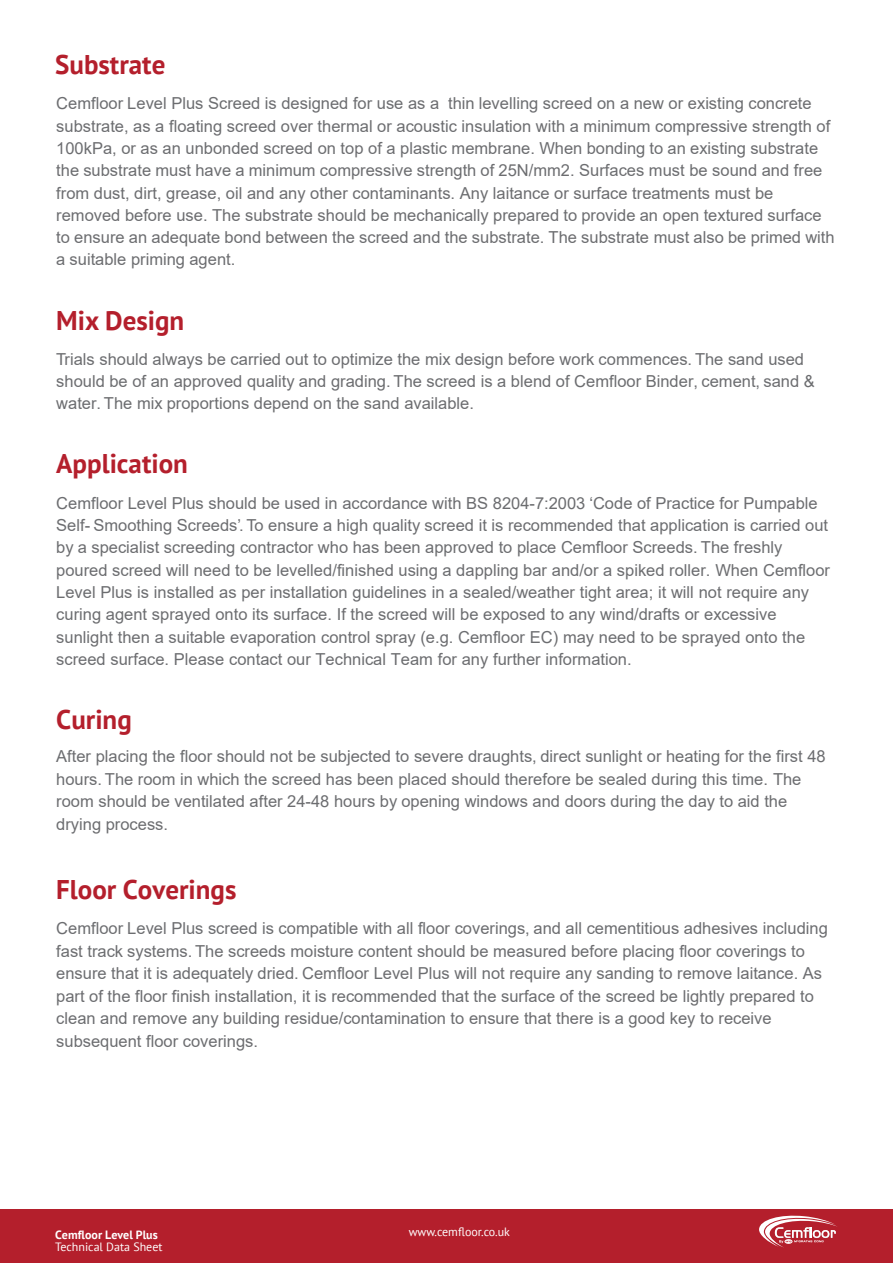
<style>
.page{position:relative;width:893px;height:1263px;background:#fff}
.page>*{position:absolute;margin:0;border:0;box-sizing:border-box;transform-origin:0 0}
.bullets_para{font:700 27px "PT Sans";color:#b41f2c}
.bullets_para-2{font:16.5px/22.4px "Arial";color:#6c6d70}
.t1{font:12px/11.2px "PT Sans";color:#fff}
.s1{font-size:13.5px;color:#b41f2c}
.s2{font-weight:700}
</style>
<div class="page">
<div style="left:0;top:1209px;width:893px;height:54px;background:#b41f2c"></div>
<svg style="left:759px;top:1216px;width:78px;height:31px"></svg>
<p class="bullets_para" style="left:55px;top:47px;width:112px">Substrate</p>
<p class="bullets_para-2" style="left:56px;top:92px;width:780px">Cemfloor Level Plus Screed is designed for use as a thin levelling screed on a new or existing concrete substrate, as a floating screed over thermal or acoustic insulation with a minimum compressive strength of 100kPa, or as an unbonded screed on top of a plastic membrane. When bonding to an existing substrate the substrate must have a minimum compressive strength of 25N/mm2. Surfaces must be sound and free from dust, dirt, grease, oil and any other contaminants. Any laitance or surface treatments must be removed before use. The substrate should be mechanically prepared to provide an open textured surface to ensure an adequate bond between the screed and the substrate. The substrate must also be primed with a suitable priming agent.</p>
<p class="bullets_para" style="left:56px;top:302px;width:130px">Mix Design</p>
<p class="bullets_para-2" style="left:56px;top:348px;width:760px">Trials should always be carried out to optimize the mix design before work commences. The sand used should be of an approved quality and grading. The screed is a blend of Cemfloor Binder, cement, sand &amp; water. The mix proportions depend on the sand available.</p>
<p class="bullets_para" style="left:56px;top:446px;width:133px">Application</p>
<p class="bullets_para-2" style="left:56px;top:492px;width:775px">Cemfloor Level Plus should be used in accordance with BS 8204-7:2003 ‘Code of Practice for Pumpable Self- Smoothing Screeds’. To ensure a high quality screed it is recommended that application is carried out by a specialist screeding contractor who has been approved to place Cemfloor Screeds. The freshly poured screed will need to be levelled/finished using a dappling bar and/or a spiked roller. When Cemfloor Level Plus is installed as per installation guidelines in a sealed/weather tight area; it will not require any curing agent sprayed onto its surface. If the screed will be exposed to any wind/drafts or excessive sunlight then a suitable evaporation control spray (e.g. Cemfloor EC) may need to be sprayed onto the screed surface. Please contact our Technical Team for any further information.</p>
<p class="bullets_para" style="left:56px;top:702px;width:77px">Curing</p>
<p class="bullets_para-2" style="left:56px;top:745px;width:771px">After placing the floor should not be subjected to severe draughts, direct sunlight or heating for the first 48 hours. The room in which the screed has been placed should therefore be sealed during this time. The room should be ventilated after 24-48 hours by opening windows and doors during the day to aid the drying process.</p>
<p class="bullets_para" style="left:56px;top:871px;width:182px">Floor Coverings</p>
<p class="bullets_para-2" style="left:56px;top:917px;width:773px">Cemfloor Level Plus screed is compatible with all floor coverings, and all cementitious adhesives including fast track systems. The screeds moisture content should be measured before placing floor coverings to ensure that it is adequately dried. Cemfloor Level Plus will not require any sanding to remove laitance. As part of the floor finish installation, it is recommended that the surface of the screed be lightly prepared to clean and remove any building residue/contamination to ensure that there is a good key to receive subsequent floor coverings.</p>
<p class="t1" style="left:55px;top:1229px;width:109px;text-indent:-26px"><span class="s1">•</span> <span class="s2">Cemfloor Level Plus<br></span>Technical Data Sheet</p>
<p class="t1" style="left:383px;top:1226px;width:128px"><span class="s1">•</span> www.cemfloor.co.uk</p>
</div>
